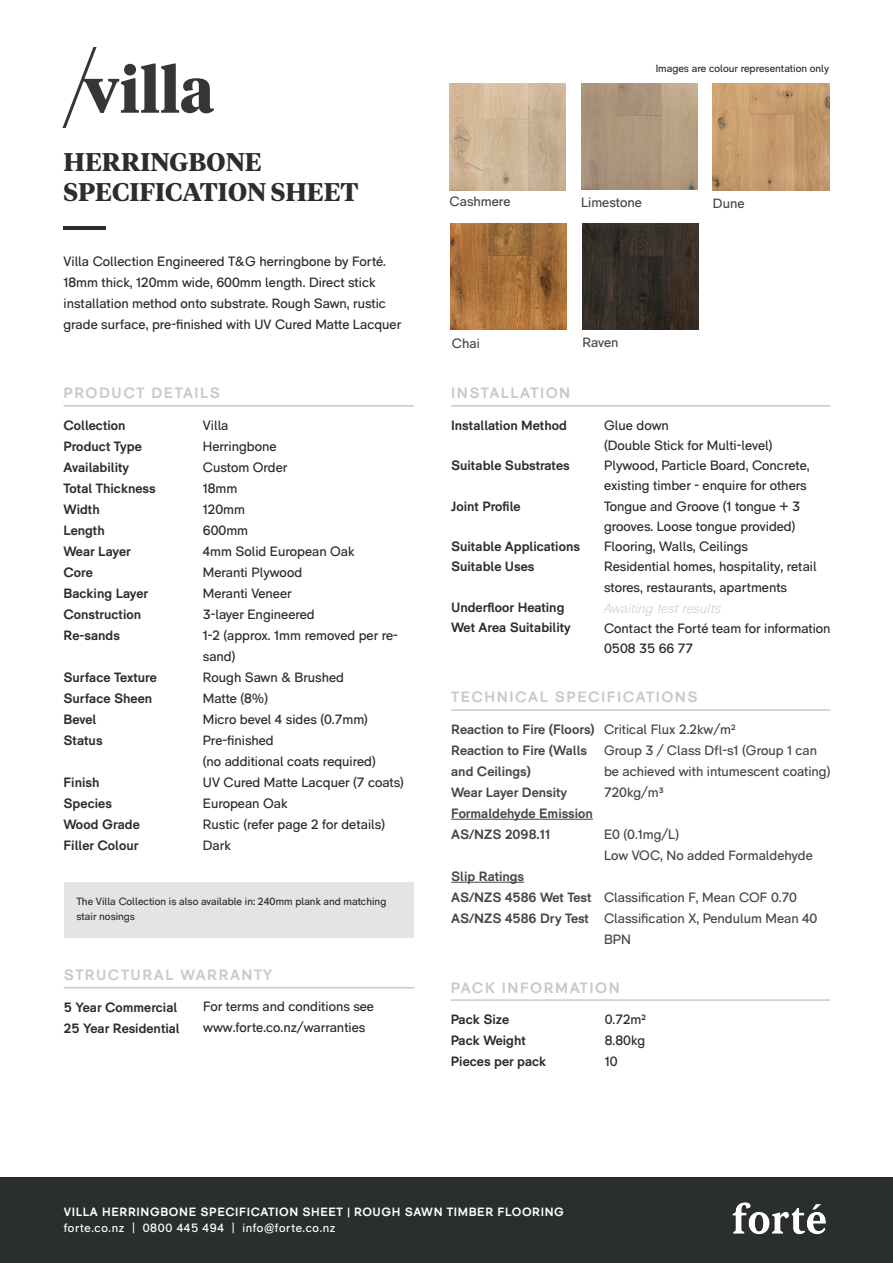
<style>
.page{position:relative;width:893px;height:1263px;background:#fff}
.page>*{position:absolute;margin:0;border:0;box-sizing:border-box;transform-origin:0 0}
.t1{font:700 25.5px "Tiempos Headline";color:#2a2e2e}
.t2{font:700 15px "RM Pro";letter-spacing:.1em;color:#cbc9c5}
.t3{font:13.5px/21px "RM Pro";color:#2a2e2e}
.t4{font:700 13.5px "RM Pro";color:#2a2e2e}
.t5{font:13.5px/21px "RM Pro";color:#454749}
.t6{font:700 13.5px/21px "RM Pro";color:#454749}
.t7{font:italic 300 13.5px "RM Pro";color:#cbc9c5}
.t8{font:700 12px "RM Pro";letter-spacing:.05em;color:#fff}
.t9{font:12px "RM Pro";letter-spacing:.05em;color:#fff}
.t10{font:10.5px/15px "RM Pro";color:#2a2e2e}
</style>
<div class="page">
<div style="left:0;top:1178px;width:893px;height:85px;background:#2a2e2e"></div>
<img style="left:732px;top:1202px;width:94px;height:33px">
<hr style="left:64px;top:987px;width:350px;height:1px;background:#cbc9c5">
<hr style="left:64px;top:227px;width:42px;height:3px;background:#2a2e2e">
<hr style="left:451px;top:405px;width:379px;height:2px;background:#cbc9c5">
<hr style="left:451px;top:999px;width:379px;height:2px;background:#cbc9c5">
<hr style="left:64px;top:405px;width:350px;height:2px;background:#cbc9c5">
<div style="left:64px;top:882px;width:349px;height:55px;background:#e5e4e2"></div>
<svg style="left:62px;top:47px;width:152px;height:81px"></svg>
<img style="left:581px;top:83px;width:116px;height:107px">
<img style="left:713px;top:84px;width:116px;height:106px">
<img style="left:582px;top:223px;width:117px;height:107px">
<img style="left:450px;top:84px;width:116px;height:106px">
<img style="left:451px;top:223px;width:116px;height:107px">
<hr style="left:451px;top:709px;width:379px;height:2px;background:#cbc9c5">
<hr style="left:451px;top:819px;width:142px;height:1px;background:#454749">
<hr style="left:451px;top:882px;width:73px;height:1px;background:#454749">
<p class="t1" style="left:64px;top:145px;width:200px">HERRINGBONE</p>
<p class="t1" style="left:64px;top:175px;width:296px">SPECIFICATION SHEET</p>
<p class="t3" style="left:64px;top:251px;width:339px">Villa Collection Engineered T&amp;G herringbone by Forté.<br>18mm thick, 120mm wide, 600mm length. Direct stick installation method onto substrate. Rough Sawn, rustic grade surface, pre-finished with UV Cured Matte Lacquer</p>
<p class="t2" style="left:64px;top:384px;width:158px">PRODUCT DETAILS</p>
<p class="t4" style="left:64px;top:417px;width:64px">Collection</p>
<p class="t4" style="left:64px;top:438px;width:80px">Product Type</p>
<p class="t4" style="left:64px;top:459px;width:67px">Availability</p>
<p class="t4" style="left:64px;top:480px;width:94px">Total Thickness</p>
<p class="t4" style="left:64px;top:501px;width:38px">Width</p>
<p class="t4" style="left:64px;top:522px;width:43px">Length</p>
<p class="t4" style="left:64px;top:543px;width:69px">Wear Layer</p>
<p class="t4" style="left:64px;top:564px;width:31px">Core</p>
<p class="t4" style="left:64px;top:585px;width:86px">Backing Layer</p>
<p class="t4" style="left:64px;top:606px;width:79px">Construction</p>
<p class="t4" style="left:64px;top:627px;width:58px">Re-sands</p>
<p class="t4" style="left:64px;top:669px;width:95px">Surface Texture</p>
<p class="t4" style="left:64px;top:690px;width:90px">Surface Sheen</p>
<p class="t4" style="left:64px;top:711px;width:34px">Bevel</p>
<p class="t4" style="left:64px;top:732px;width:41px">Status</p>
<p class="t4" style="left:64px;top:774px;width:37px">Finish</p>
<p class="t4" style="left:64px;top:795px;width:50px">Species</p>
<p class="t4" style="left:64px;top:816px;width:78px">Wood Grade</p>
<p class="t4" style="left:64px;top:837px;width:76px">Filler Colour</p>
<p class="t3" style="left:203px;top:415px;width:27px">Villa</p>
<p class="t3" style="left:203px;top:436px;width:75px">Herringbone</p>
<p class="t3" style="left:203px;top:457px;width:86px">Custom Order</p>
<p class="t3" style="left:203px;top:478px;width:36px">18mm</p>
<p class="t3" style="left:203px;top:499px;width:44px">120mm</p>
<p class="t3" style="left:203px;top:520px;width:47px">600mm</p>
<p class="t3" style="left:203px;top:541px;width:153px">4mm Solid European Oak</p>
<p class="t3" style="left:203px;top:562px;width:101px">Meranti Plywood</p>
<p class="t3" style="left:203px;top:583px;width:90px">Meranti Veneer</p>
<p class="t3" style="left:203px;top:604px;width:113px">3-layer Engineered</p>
<p class="t3" style="left:203px;top:625px;width:197px">1-2 (approx. 1mm removed per re&shy;sand)</p>
<p class="t3" style="left:203px;top:667px;width:143px">Rough Sawn &amp; Brushed</p>
<p class="t3" style="left:203px;top:688px;width:67px">Matte (8%)</p>
<p class="t3" style="left:203px;top:709px;width:167px">Micro bevel 4 sides (0.7mm)</p>
<p class="t3" style="left:203px;top:730px;width:72px">Pre-finished</p>
<p class="t3" style="left:203px;top:751px;width:174px">(no additional coats required)</p>
<p class="t3" style="left:203px;top:772px;width:203px">UV Cured Matte Lacquer (7 coats)</p>
<p class="t3" style="left:203px;top:793px;width:86px">European Oak</p>
<p class="t3" style="left:203px;top:814px;width:184px">Rustic (refer page 2 for details)</p>
<p class="t3" style="left:203px;top:835px;width:29px">Dark</p>
<p class="t10" style="left:76px;top:894px;width:311px">The Villa Collection is also available in: 240mm plank and matching stair nosings</p>
<p class="t2" style="left:64px;top:966px;width:210px">STRUCTURAL WARRANTY</p>
<p class="t4" style="left:64px;top:999px;width:115px">5 Year Commercial</p>
<p class="t4" style="left:64px;top:1020px;width:118px">25 Year Residential</p>
<p class="t3" style="left:203px;top:996px;width:172px">For terms and conditions see</p>
<p class="t3" style="left:203px;top:1017px;width:164px">www.forte.co.nz/warranties</p>
<p class="t5" style="left:450px;top:191px;width:62px">Cashmere</p>
<p class="t5" style="left:452px;top:333px;width:29px">Chai</p>
<p class="t10" style="left:656px;top:61px;width:175px">Images are colour representation only</p>
<p class="t5" style="left:581px;top:192px;width:62px">Limestone</p>
<p class="t5" style="left:713px;top:193px;width:33px">Dune</p>
<p class="t5" style="left:582px;top:332px;width:38px">Raven</p>
<p class="t2" style="left:451px;top:384px;width:121px">INSTALLATION</p>
<p class="t4" style="left:451px;top:417px;width:117px">Installation Method</p>
<p class="t4" style="left:451px;top:457px;width:120px">Suitable Substrates</p>
<p class="t4" style="left:451px;top:498px;width:71px">Joint Profile</p>
<p class="t4" style="left:451px;top:538px;width:130px">Suitable Applications</p>
<p class="t4" style="left:451px;top:559px;width:85px">Suitable Uses</p>
<p class="t4" style="left:451px;top:599px;width:115px">Underfloor Heating</p>
<p class="t4" style="left:451px;top:619px;width:121px">Wet Area Suitability</p>
<p class="t3" style="left:604px;top:415px;width:66px">Glue down</p>
<p class="t3" style="left:604px;top:435px;width:170px">(Double Stick for Multi-level)</p>
<p class="t3" style="left:604px;top:455px;width:207px;line-height:20.2px">Plywood, Particle Board, Concrete, existing timber - enquire for others</p>
<p class="t3" style="left:604px;top:496px;width:198px;line-height:20.2px">Tongue and Groove (1 tongue + 3 grooves. Loose tongue provided)</p>
<p class="t3" style="left:604px;top:536px;width:146px">Flooring, Walls, Ceilings</p>
<p class="t3" style="left:604px;top:557px;width:214px;line-height:20.2px">Residential homes, hospitality, retail stores, restaurants, apartments</p>
<p class="t7" style="left:604px;top:600px;width:119px">Awaiting test results</p>
<p class="t3" style="left:604px;top:618px;width:228px">Contact the Forté team for information</p>
<p class="t3" style="left:604px;top:638px;width:91px">0508 35 66 77</p>
<p class="t2" style="left:451px;top:688px;width:248px">TECHNICAL SPECIFICATIONS</p>
<p class="t6" style="left:451px;top:719px;width:145px">Reaction to Fire (Floors)</p>
<p class="t6" style="left:451px;top:740px;width:137px">Reaction to Fire (Walls</p>
<p class="t6" style="left:451px;top:761px;width:81px">and Ceilings)</p>
<p class="t6" style="left:451px;top:782px;width:117px">Wear Layer Density</p>
<p class="t6" style="left:451px;top:803px;width:143px">Formaldehyde Emission</p>
<p class="t6" style="left:451px;top:824px;width:101px">AS/NZS 2098.11</p>
<p class="t6" style="left:451px;top:866px;width:75px">Slip Ratings</p>
<p class="t6" style="left:451px;top:887px;width:142px">AS/NZS 4586 Wet Test<br>AS/NZS 4586 Dry Test</p>
<p class="t5" style="left:604px;top:719px;width:133px">Critical Flux 2.2kw/m²</p>
<p class="t5" style="left:604px;top:740px;width:228px">Group 3 / Class Dfl-s1 (Group 1 can be achieved with intumescent coating)</p>
<p class="t5" style="left:604px;top:782px;width:61px">720kg/m³</p>
<p class="t5" style="left:604px;top:824px;width:77px">E0 (0.1mg/L)</p>
<p class="t5" style="left:604px;top:845px;width:210px">Low VOC, No added Formaldehyde</p>
<p class="t5" style="left:604px;top:887px;width:194px">Classification F, Mean COF 0.70</p>
<p class="t5" style="left:604px;top:908px;width:215px">Classification X, Pendulum Mean 40<br>BPN</p>
<p class="t2" style="left:451px;top:978px;width:171px">PACK INFORMATION</p>
<p class="t4" style="left:451px;top:1011px;width:60px">Pack Size</p>
<p class="t4" style="left:451px;top:1032px;width:77px">Pack Weight</p>
<p class="t4" style="left:451px;top:1053px;width:97px">Pieces per pack</p>
<p class="t3" style="left:605px;top:1009px;width:43px">0.72m²</p>
<p class="t3" style="left:605px;top:1030px;width:42px">8.80kg</p>
<p class="t3" style="left:605px;top:1051px;width:14px">10</p>
<p class="t8" style="left:64px;top:1204px;width:502px">VILLA HERRINGBONE SPECIFICATION SHEET | ROUGH SAWN TIMBER FLOORING</p>
<p class="t9" style="left:64px;top:1221px;width:273px">forte.co.nz | 0800 445 494 | info@forte.co.nz</p>
</div>
